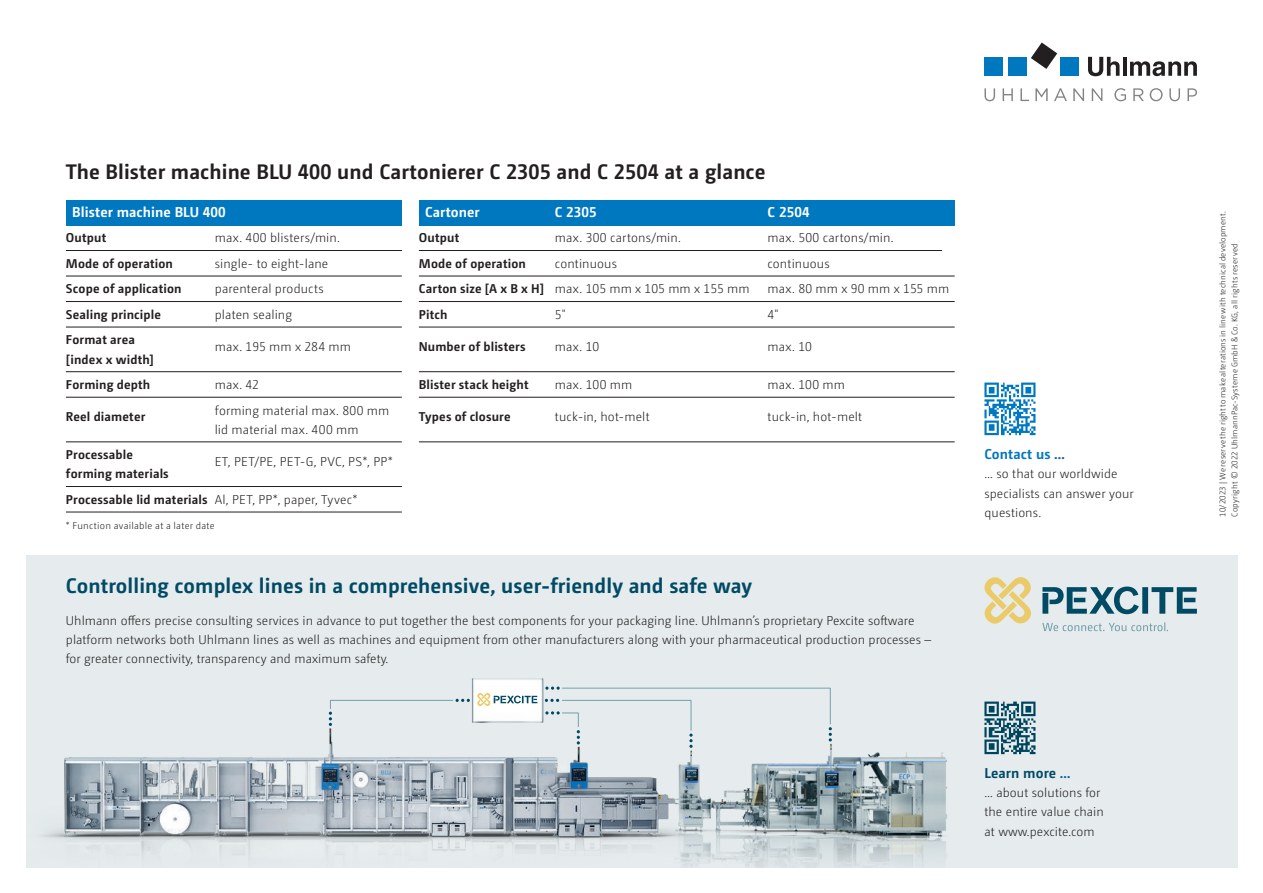
<style>
.page{position:relative;width:1263px;height:893px;background:#fff}
.page>*{position:absolute;margin:0;border:0;box-sizing:border-box;transform-origin:0 0}
.t1{font:700 21px "Camingo Dos Pro";letter-spacing:.005em;color:#004a64}
.t2{font:700 21px "Camingo Dos Pro";letter-spacing:.005em;color:#231f20}
.t3{font:700 14.25px "Camingo Dos Pro";letter-spacing:.005em;color:#fff}
.t4{font:700 14.25px "Camingo Dos Pro";letter-spacing:.005em;color:#0078c0}
.t5{font:700 14.25px "Camingo Dos Pro";letter-spacing:.005em;color:#004a64}
.t6{font:300 12.75px/19.2px "Camingo Dos Pro";letter-spacing:.005em;color:#231f20}
.t7{font:700 12.75px/19.2px "Camingo Dos Pro";letter-spacing:.015em;color:#231f20}
.t8{font:300 12.75px "Camingo Dos Pro";letter-spacing:.03em;color:#231f20}
.t9{font:300 9.75px "Camingo Dos Pro";letter-spacing:.03em;color:#231f20}
.t10{font:300 8.25px/12px "Camingo Dos Pro";letter-spacing:.02em;color:#231f20}
.s1{font-weight:300}
.s2{font-weight:700}
.s3{color:#175d9e}
</style>
<div class="page">
<div style="left:26px;top:555px;width:1211px;height:312px;background:#e6ecee"></div>
<svg style="left:1031px;top:43px;width:26px;height:26px"></svg>
<div style="left:984px;top:57px;width:19px;height:19px;background:#0078c0"></div>
<div style="left:1008px;top:57px;width:19px;height:19px;background:#0078c0"></div>
<div style="left:1059px;top:57px;width:19px;height:19px;background:#0078c0"></div>
<svg style="left:1088px;top:57px;width:31px;height:19px"></svg>
<hr style="left:1123px;top:57px;width:3px;height:19px;background:#231f20">
<svg style="left:1130px;top:61px;width:67px;height:15px"></svg>
<svg style="left:984px;top:88px;width:213px;height:13px"></svg>
<img style="left:984px;top:701px;width:52px;height:54px">
<div style="left:66px;top:200px;width:336px;height:25px;background:#0078c0"></div>
<div style="left:419px;top:200px;width:536px;height:25px;background:#0078c0"></div>
<hr style="left:66px;top:250px;width:336px;height:1px;background:#231f20">
<hr style="left:419px;top:250px;width:523px;height:1px;background:#231f20">
<hr style="left:419px;top:276px;width:536px;height:1px;background:#231f20">
<hr style="left:419px;top:301px;width:536px;height:1px;background:#231f20">
<hr style="left:419px;top:327px;width:536px;height:1px;background:#231f20">
<hr style="left:419px;top:371px;width:536px;height:1px;background:#231f20">
<hr style="left:419px;top:397px;width:536px;height:1px;background:#231f20">
<hr style="left:419px;top:442px;width:536px;height:1px;background:#231f20">
<hr style="left:66px;top:276px;width:336px;height:1px;background:#231f20">
<hr style="left:66px;top:301px;width:336px;height:1px;background:#231f20">
<hr style="left:66px;top:327px;width:336px;height:1px;background:#231f20">
<hr style="left:66px;top:371px;width:336px;height:1px;background:#231f20">
<hr style="left:66px;top:397px;width:336px;height:1px;background:#231f20">
<hr style="left:66px;top:442px;width:336px;height:1px;background:#231f20">
<hr style="left:66px;top:486px;width:336px;height:1px;background:#231f20">
<hr style="left:66px;top:512px;width:336px;height:1px;background:#231f20">
<svg style="left:1042px;top:586px;width:155px;height:28px"></svg>
<svg style="left:984px;top:577px;width:47px;height:47px"></svg>
<svg style="left:1042px;top:622px;width:126px;height:9px"></svg>
<img style="left:42px;top:698px;width:905px;height:169px">
<img style="left:470px;top:678px;width:74px;height:46px">
<svg style="left:476px;top:692px;width:61px;height:15px"></svg>
<svg style="left:329px;top:699px;width:141px;height:27px"></svg>
<svg style="left:545px;top:686px;width:287px;height:62px"></svg>
<img style="left:984px;top:382px;width:52px;height:54px">
<h1 class="t2" style="left:66px;top:159px;width:701px">The Blister machine BLU 400 und Cartonierer C 2305 and C 2504 at a glance</h1>
<p class="t3" style="left:72px;top:203px;width:155px">Blister machine BLU 400</p>
<p class="t7" style="left:66px;top:228px;width:42px">Output</p>
<p class="t6" style="left:215px;top:228px;width:127px">max. 400 blisters/min.</p>
<p class="t7" style="left:66px;top:254px;width:109px">Mode of operation</p>
<p class="t6" style="left:215px;top:254px;width:115px">single- to eight-lane</p>
<p class="t7" style="left:66px;top:279px;width:117px">Scope of application</p>
<p class="t6" style="left:215px;top:279px;width:111px">parenteral products</p>
<p class="t7" style="left:66px;top:305px;width:97px">Sealing principle</p>
<p class="t6" style="left:215px;top:305px;width:79px">platen sealing</p>
<p class="t7" style="left:66px;top:330px;width:89px">Format area [index x width]</p>
<p class="t6" style="left:215px;top:337px;width:138px">max. 195 mm x 284 mm</p>
<p class="t7" style="left:66px;top:375px;width:86px">Forming depth</p>
<p class="t6" style="left:215px;top:375px;width:46px">max. 42</p>
<p class="t7" style="left:66px;top:407px;width:81px">Reel diameter</p>
<p class="t6" style="left:215px;top:401px;width:176px">forming material max. 800 mm lid material max. 400 mm</p>
<p class="t7" style="left:66px;top:445px;width:104px">Processable forming materials</p>
<p class="t8" style="left:215px;top:454px;width:180px">ET, PET/PE, PET-G, PVC, PS*, PP*</p>
<p class="t7" style="left:66px;top:490px;width:293px">Processable lid materials <span class="s1">Al, PET, PP*, paper, Tyvec*</span></p>
<p class="t3" style="left:425px;top:203px;width:56px">Cartoner</p>
<p class="t3" style="left:555px;top:203px;width:43px">C 2305</p>
<p class="t3" style="left:767px;top:203px;width:44px">C 2504</p>
<p class="t7" style="left:419px;top:228px;width:42px">Output</p>
<p class="t6" style="left:555px;top:228px;width:127px">max. 300 cartons/min.</p>
<p class="t6" style="left:767px;top:228px;width:127px">max. 500 cartons/min.</p>
<p class="t7" style="left:419px;top:254px;width:109px">Mode of operation</p>
<p class="t6" style="left:555px;top:254px;width:64px">continuous</p>
<p class="t6" style="left:767px;top:254px;width:64px">continuous</p>
<p class="t6" style="left:419px;top:279px;width:332px"><span class="s2">Carton size [A x B x H]</span> max. 105 mm x 105 mm x 155 mm</p>
<p class="t6" style="left:767px;top:279px;width:183px">max. 80 mm x 90 mm x 155 mm</p>
<p class="t7" style="left:419px;top:305px;width:30px">Pitch</p>
<p class="t6" style="left:555px;top:305px;width:12px">5"</p>
<p class="t6" style="left:767px;top:305px;width:12px">4"</p>
<p class="t7" style="left:419px;top:337px;width:108px">Number of blisters</p>
<p class="t6" style="left:555px;top:337px;width:46px">max. 10</p>
<p class="t6" style="left:767px;top:337px;width:46px">max. 10</p>
<p class="t7" style="left:419px;top:375px;width:111px">Blister stack height</p>
<p class="t6" style="left:555px;top:375px;width:79px">max. 100 mm</p>
<p class="t6" style="left:767px;top:375px;width:79px">max. 100 mm</p>
<p class="t7" style="left:419px;top:407px;width:93px">Types of closure</p>
<p class="t6" style="left:555px;top:407px;width:96px">tuck-in, hot-melt</p>
<p class="t6" style="left:767px;top:407px;width:96px">tuck-in, hot-melt</p>
<p class="t9" style="left:66px;top:520px;width:150px">* Function available at a later date</p>
<h1 class="t1" style="left:66px;top:573px;width:688px">Controlling complex lines in a comprehensive, user-friendly and safe way</h1>
<p class="t6" style="left:66px;top:611px;width:867px">Uhlmann offers precise consulting services in advance to put together the best components for your packaging line. Uhlmann’s proprietary Pexcite software platform networks both Uhlmann lines as well as machines and equipment from other manufacturers along with your pharmaceutical production processes – for greater connectivity, transparency and maximum safety.</p>
<p class="t4" style="left:984px;top:446px;width:82px">Contact us <span class="s3">…</span></p>
<p class="t6" style="left:984px;top:464px;width:151px">… so that our worldwide specialists can answer your questions.</p>
<p class="t5" style="left:984px;top:765px;width:88px">Learn more <span class="s3">…</span></p>
<p class="t6" style="left:984px;top:783px;width:121px">… about solutions for the entire value chain at www.pexcite.com</p>
<p class="t10" style="left:1216px;top:517px;width:307px;rotate:-90deg">10/2023 | We reserve the right to make alterations in line with technical development.<br>Copyright © 2022 UhlmannPac-Systeme GmbH &amp; Co. KG, all rights reserved</p>
</div>
